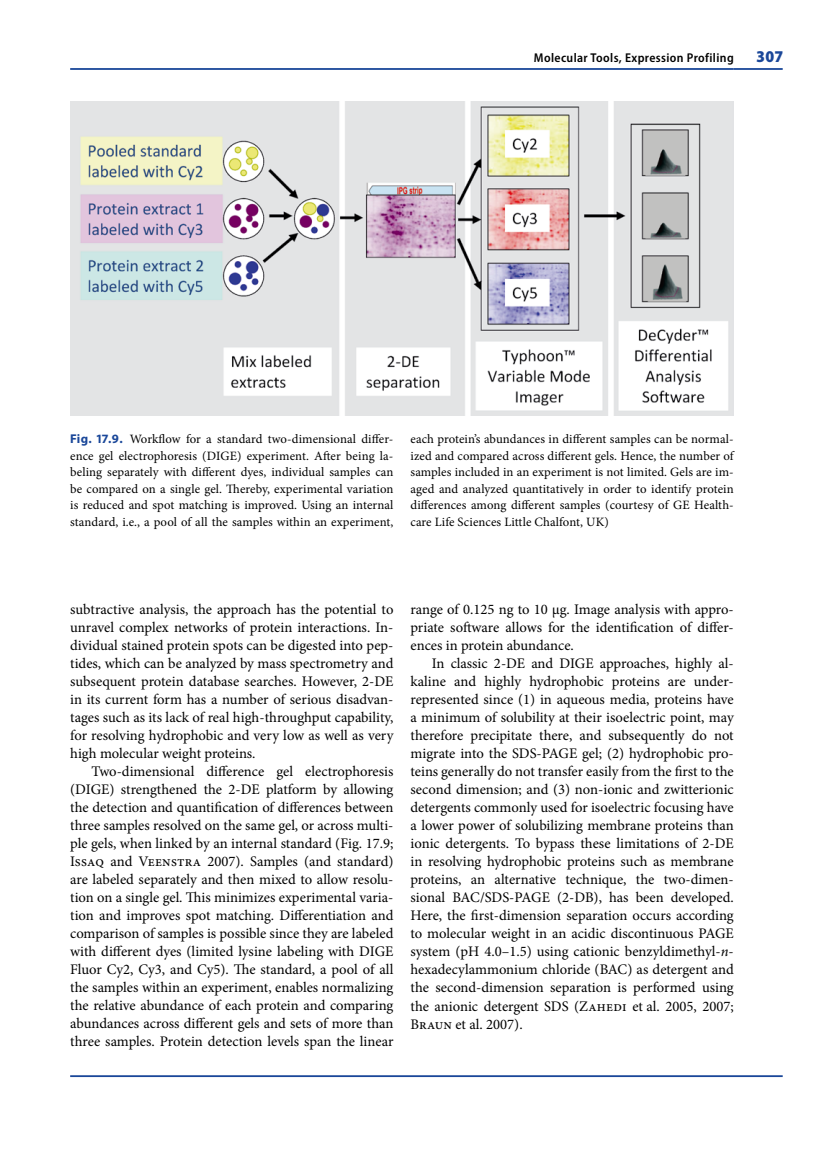
<style>
.page{position:relative;width:821px;height:1149px;background:#fff}
.page>*{position:absolute;margin:0;border:0;box-sizing:border-box;transform-origin:0 0}
.t1{font:900 semi-condensed 16.5px "Myriad Pro";color:#1a4799}
.t2{font:14.7px/18px "Minion Pro";letter-spacing:-.005em;color:#000;text-align:justify}
.t3{font:12.75px/16.5px "Minion Pro";letter-spacing:.005em;color:#000;text-align:justify}
.t4{font:600 semi-condensed 12.75px "Myriad Pro";letter-spacing:.03em;color:#000}
.s1{font-family:"Myriad Pro";font-weight:700;color:#1a4799}
.s2{font-style:italic}
</style>
<div class="page">
<img style="left:70px;top:101px;width:663px;height:314px">
<hr style="left:70px;top:68px;width:663px;height:2px;background:#1a4799">
<hr style="left:733px;top:68px;width:49px;height:2px;background:#1a4799">
<hr style="left:70px;top:1074px;width:712px;height:2px;background:#1a4799">
<p class="t4" style="left:534px;top:50px;width:201px">Molecular Tools, Expression Profiling</p>
<p class="t1" style="left:757px;top:47px;width:27px">307</p>
<p class="t3" style="left:70px;top:431px;width:325px"><span class="s1">Fig. 17.9.</span> Workflow for a standard two-dimensional differ&shy;ence gel electrophoresis (DIGE) experiment. After being la&shy;beling separately with different dyes, individual samples can be compared on a single gel. Thereby, experimental variation is reduced and spot matching is improved. Using an internal standard, i.e., a pool of all the samples within an experiment,</p>
<p class="t3" style="left:410px;top:430px;width:325px">each protein’s abundances in different samples can be normal&shy;ized and compared across different gels. Hence, the number of samples included in an experiment is not limited. Gels are im&shy;aged and analyzed quantitatively in order to identify protein differences among different samples (courtesy of GE Health&shy;care Life Sciences Little Chalfont, UK)</p>
<p class="t2" style="left:70px;top:600px;width:325px">subtractive analysis, the approach has the potential to unravel complex networks of protein interactions. In&shy;dividual stained protein spots can be digested into pep&shy;tides, which can be analyzed by mass spectrometry and subsequent protein database searches. However, 2-DE in its current form has a number of serious disadvan&shy;tages such as its lack of real high-throughput capability, for resolving hydrophobic and very low as well as very high molecular weight proteins.</p>
<p class="t2" style="left:70px;top:762px;width:325px;text-indent:21px">Two-dimensional difference gel electrophoresis (DIGE) strengthened the 2-DE platform by allowing the detection and quantification of differences between three samples resolved on the same gel, or across multi&shy;ple gels, when linked by an internal standard (Fig. 17.9; Issaq and Veenstra 2007). Samples (and standard) are labeled separately and then mixed to allow resolu&shy;tion on a single gel. This minimizes experimental varia&shy;tion and improves spot matching. Differentiation and comparison of samples is possible since they are labeled with different dyes (limited lysine labeling with DIGE Fluor Cy2, Cy3, and Cy5). The standard, a pool of all the samples within an experiment, enables normalizing the relative abundance of each protein and comparing abundances across different gels and sets of more than three samples. Protein detection levels span the linear</p>
<p class="t2" style="left:410px;top:600px;width:325px">range of 0.125 ng to 10 µg. Image analysis with appro&shy;priate software allows for the identification of differ&shy;ences in protein abundance.</p>
<p class="t2" style="left:410px;top:654px;width:325px;text-indent:21px">In classic 2-DE and DIGE approaches, highly al&shy;kaline and highly hydrophobic proteins are under&shy;represented since (1) in aqueous media, proteins have a minimum of solubility at their isoelectric point, may therefore precipitate there, and subsequently do not migrate into the SDS-PAGE gel; (2) hydrophobic pro&shy;teins generally do not transfer easily from the first to the second dimension; and (3) non-ionic and zwitterionic detergents commonly used for isoelectric focusing have a lower power of solubilizing membrane proteins than ionic detergents. To bypass these limitations of 2-DE in resolving hydrophobic proteins such as membrane proteins, an alternative technique, the two-dimen&shy;sional BAC/SDS-PAGE (2-DB), has been developed.<br>Here, the first-dimension separation occurs according to molecular weight in an acidic discontinuous PAGE system (pH 4.0–1.5) using cationic benzyldimethyl-<span class="s2">n&shy;</span>hexadecylammonium chloride (BAC) as detergent and the second-dimension separation is performed using the anionic detergent SDS (Zahedi et al. 2005, 2007; Braun et al. 2007).</p>
</div>
